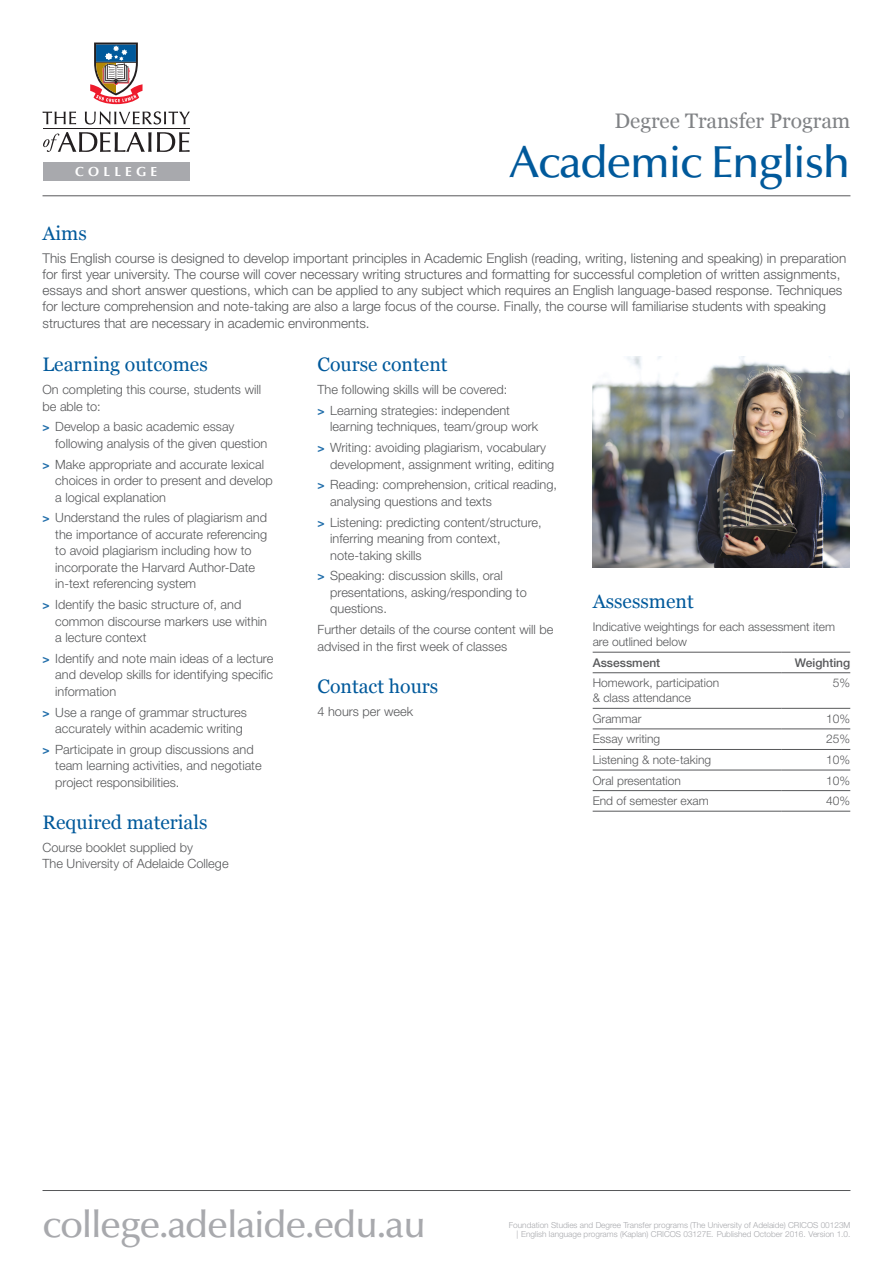
<style>
.page{position:relative;width:893px;height:1263px;background:#fff}
.page>*{position:absolute;margin:0;border:0;box-sizing:border-box;transform-origin:0 0}
.Subject_title{font:500 45px "Optima LT Std";letter-spacing:-.03em;color:#00599b}
.t1{font:500 37.8px "Optima LT Std";letter-spacing:-.03em;color:#a8a9ad}
.Program_title{font:21px "Georgia";color:#808285}
.Subhead{font:19.5px "Georgia";color:#00599b}
.Intro{font:300 13.5px/16.2px "Helvetica Neue LT Std";color:#57585a}
.t2{font:700 13.2px "Optima LT Std";letter-spacing:.32em;color:#fff}
.Bullet{font:300 12.75px/16.5px "Helvetica Neue LT Std";color:#57585a}
.Body_text{font:300 12.75px/16.5px "Helvetica Neue LT Std";color:#57585a}
.Body_table{font:300 12px/15px "Helvetica Neue LT Std";color:#57585a}
.Body_table-2{font:500 12px "Helvetica Neue LT Std";color:#57585a}
.t3{font:300 8.25px/9px "Helvetica Neue LT Std";color:#a8a9ad;text-align:right}
.s1{font-weight:700;font-size:12px;color:#216eaa}
</style>
<div class="page">
<div style="left:43px;top:163px;width:146px;height:18px;background:#a8a9ad"></div>
<svg style="left:43px;top:112px;width:33px;height:12px"></svg>
<svg style="left:43px;top:132px;width:147px;height:20px"></svg>
<hr style="left:43px;top:128px;width:146px;height:1px;background:#231f20">
<svg style="left:85px;top:111px;width:105px;height:14px"></svg>
<svg style="left:90px;top:43px;width:52px;height:61px"></svg>
<hr style="left:43px;top:196px;width:807px;height:1px;background:#57585a">
<hr style="left:43px;top:1190px;width:807px;height:1px;background:#57585a">
<img style="left:593px;top:356px;width:257px;height:211px">
<hr style="left:593px;top:652px;width:188px;height:1px;background:#57585a">
<hr style="left:781px;top:652px;width:69px;height:1px;background:#57585a">
<hr style="left:593px;top:672px;width:188px;height:1px;background:#57585a">
<hr style="left:781px;top:672px;width:69px;height:1px;background:#57585a">
<hr style="left:593px;top:708px;width:188px;height:1px;background:#57585a">
<hr style="left:781px;top:708px;width:69px;height:1px;background:#57585a">
<hr style="left:593px;top:729px;width:188px;height:1px;background:#57585a">
<hr style="left:781px;top:729px;width:69px;height:1px;background:#57585a">
<hr style="left:593px;top:749px;width:188px;height:1px;background:#57585a">
<hr style="left:781px;top:749px;width:69px;height:1px;background:#57585a">
<hr style="left:593px;top:770px;width:188px;height:1px;background:#57585a">
<hr style="left:781px;top:770px;width:69px;height:1px;background:#57585a">
<hr style="left:593px;top:790px;width:188px;height:1px;background:#57585a">
<hr style="left:781px;top:790px;width:69px;height:1px;background:#57585a">
<hr style="left:593px;top:811px;width:188px;height:1px;background:#57585a">
<hr style="left:781px;top:811px;width:69px;height:1px;background:#57585a">
<p class="t2" style="left:75px;top:164px;width:83px">COLLEGE</p>
<p class="Program_title" style="left:614px;top:105px;width:237px">Degree Transfer Program</p>
<p class="Subject_title" style="left:509px;top:137px;width:343px">Academic English</p>
<p class="Subhead" style="left:43px;top:219px;width:46px">Aims</p>
<p class="Intro" style="left:43px;top:249px;width:805px">This English course is designed to develop important principles in Academic English (reading, writing, listening and speaking) in preparation for first year university. The course will cover necessary writing structures and formatting for successful completion of written assignments, essays and short answer questions, which can be applied to any subject which requires an English language-based response. Techniques for lecture comprehension and note-taking are also a large focus of the course. Finally, the course will familiarise students with speaking structures that are necessary in academic environments.</p>
<p class="Subhead" style="left:43px;top:350px;width:167px">Learning outcomes</p>
<p class="Body_text" style="left:43px;top:381px;width:220px">On completing this course, students will be able to:</p>
<p class="Bullet" style="left:55px;top:418px;width:214px;text-indent:-13px"><span class="s1">&gt;</span> Develop a basic academic essay following analysis of the given question</p>
<p class="Bullet" style="left:55px;top:455px;width:219px;text-indent:-13px"><span class="s1">&gt;</span> Make appropriate and accurate lexical choices in order to present and develop a logical explanation</p>
<p class="Bullet" style="left:55px;top:509px;width:213px;text-indent:-13px"><span class="s1">&gt;</span> Understand the rules of plagiarism and the importance of accurate referencing to avoid plagiarism including how to incorporate the Harvard Author-Date in-text referencing system</p>
<p class="Bullet" style="left:55px;top:596px;width:213px;text-indent:-13px"><span class="s1">&gt;</span> Identify the basic structure of, and common discourse markers use within a lecture context</p>
<p class="Bullet" style="left:55px;top:650px;width:219px;text-align:justify;text-indent:-13px"><span class="s1">&gt;</span> Identify and note main ideas of a lecture and develop skills for identifying specific information</p>
<p class="Bullet" style="left:55px;top:703px;width:193px;text-indent:-13px"><span class="s1">&gt;</span> Use a range of grammar structures accurately within academic writing</p>
<p class="Bullet" style="left:55px;top:741px;width:208px;text-indent:-13px"><span class="s1">&gt;</span> Participate in group discussions and team learning activities, and negotiate project responsibilities.</p>
<p class="Subhead" style="left:43px;top:808px;width:166px">Required materials</p>
<p class="Body_text" style="left:43px;top:839px;width:188px">Course booklet supplied by<br>The University of Adelaide College</p>
<p class="Subhead" style="left:317px;top:350px;width:132px">Course content</p>
<p class="Body_text" style="left:317px;top:381px;width:191px">The following skills will be covered:</p>
<p class="Bullet" style="left:330px;top:402px;width:210px;text-indent:-13px"><span class="s1">&gt;</span> Learning strategies: independent learning techniques, team/group work</p>
<p class="Bullet" style="left:330px;top:439px;width:226px;text-indent:-13px"><span class="s1">&gt;</span> Writing: avoiding plagiarism, vocabulary development, assignment writing, editing</p>
<p class="Bullet" style="left:330px;top:476px;width:228px;text-indent:-13px"><span class="s1">&gt;</span> Reading: comprehension, critical reading, analysing questions and texts</p>
<p class="Bullet" style="left:330px;top:513px;width:213px;text-indent:-13px"><span class="s1">&gt;</span> Listening: predicting content/structure, inferring meaning from context, note-taking skills</p>
<p class="Bullet" style="left:330px;top:567px;width:198px;text-indent:-13px"><span class="s1">&gt;</span> Speaking: discussion skills, oral presentations, asking/responding to questions.</p>
<p class="Bullet" style="left:317px;top:621px;width:237px">Further details of the course content will be advised in the first week of classes</p>
<p class="Subhead" style="left:317px;top:672px;width:122px">Contact hours</p>
<p class="Body_text" style="left:317px;top:703px;width:97px">4 hours per week</p>
<p class="Subhead" style="left:593px;top:587px;width:103px">Assessment</p>
<p class="Body_table" style="left:593px;top:619px;width:244px">Indicative weightings for each assessment item are outlined below</p>
<p class="Body_table-2" style="left:593px;top:655px;width:69px">Assessment</p>
<p class="Body_table-2" style="left:795px;top:655px;width:57px">Weighting</p>
<p class="Body_table" style="left:593px;top:675px;width:128px">Homework, participation &amp; class attendance</p>
<p class="Body_table" style="left:833px;top:675px;width:19px">5%</p>
<p class="Body_table" style="left:593px;top:711px;width:50px">Grammar</p>
<p class="Body_table" style="left:826px;top:711px;width:26px">10%</p>
<p class="Body_table" style="left:593px;top:731px;width:69px">Essay writing</p>
<p class="Body_table" style="left:826px;top:731px;width:26px">25%</p>
<p class="Body_table" style="left:593px;top:752px;width:120px">Listening &amp; note-taking</p>
<p class="Body_table" style="left:826px;top:752px;width:26px">10%</p>
<p class="Body_table" style="left:593px;top:772px;width:90px">Oral presentation</p>
<p class="Body_table" style="left:826px;top:772px;width:26px">10%</p>
<p class="Body_table" style="left:593px;top:793px;width:118px">End of semester exam</p>
<p class="Body_table" style="left:826px;top:793px;width:26px">40%</p>
<h2 class="t1" style="left:43px;top:1203px;width:385px">college.adelaide.edu.au</h2>
<p class="t3" style="left:509px;top:1220px;width:343px">Foundation Studies and Degree Transfer programs (The University of Adelaide) CRICOS 00123M | English language programs (Kaplan) CRICOS 03127E. Published October 2016. Version 1.0.</p>
</div>
